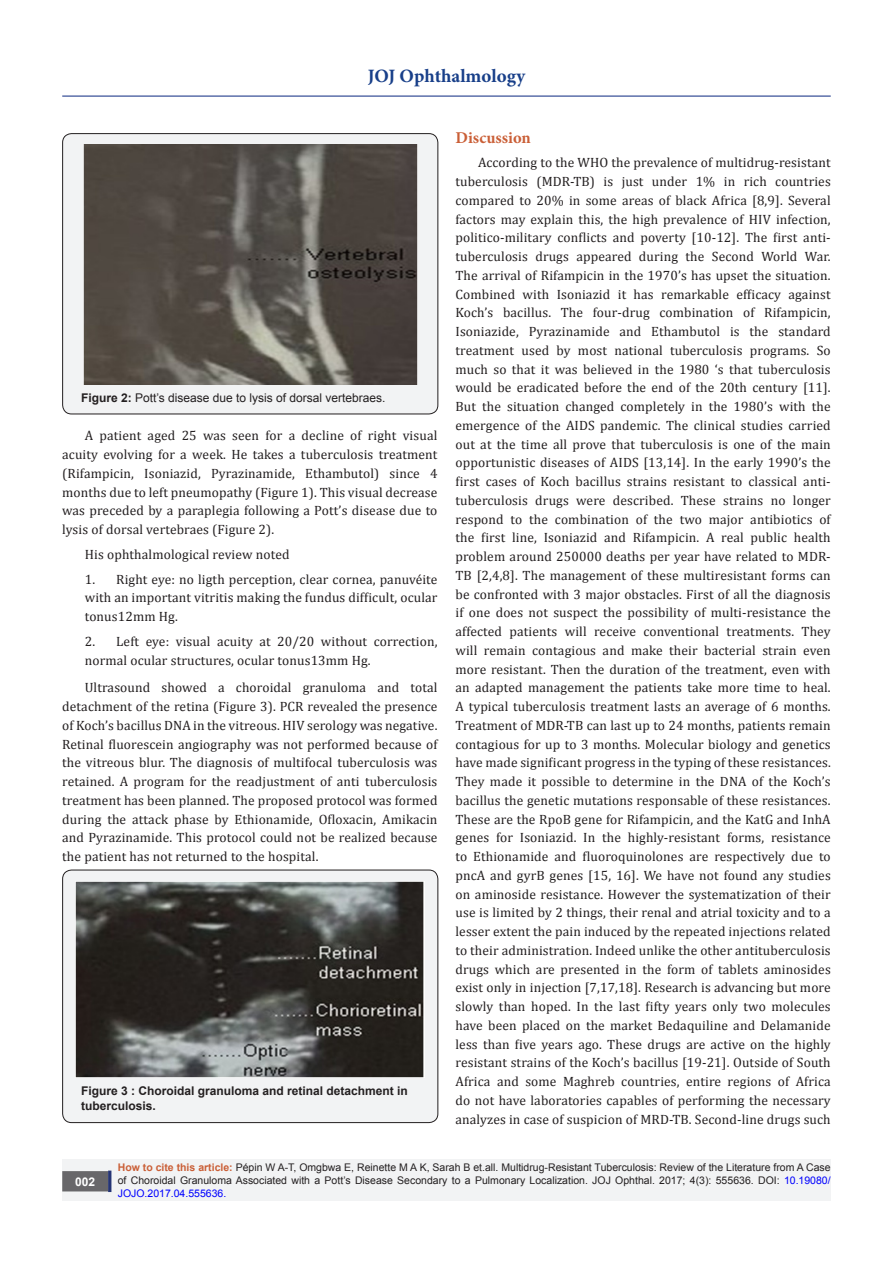
<style>
.page{position:relative;width:893px;height:1263px;background:#fff}
.page>*{position:absolute;margin:0;border:0;box-sizing:border-box;transform-origin:0 0}
.t1{font:700 18.9px "Minion Pro";color:#183f89}
.M_Heading1{font:700 16.5px "Minion Pro";color:#ca5f37}
.M_Heading1-2{font:13.5px/18.8px "Cambria";letter-spacing:.01em;color:#231f20;text-align:justify}
.t2{font:700 12px/14.4px "Arial";color:#231f20}
.t3{font:12px "Arial";color:#231f20}
.t4{font:700 12px "Arial";color:#fff}
.t5{font:10.5px/12.6px "Arial";color:#231f20;text-align:justify}
.s1{font-weight:700}
.s2{font-weight:700;color:#ca5f37}
.s3{color:#00f}
</style>
<div class="page">
<hr style="left:62px;top:96px;width:769px;height:1px;background:#253f8e">
<div style="left:62px;top:1160px;width:769px;height:41px;background:#f2f3f4"></div>
<div style="left:63px;top:1172px;width:44px;height:19px;background:#68676a"></div>
<div style="left:62px;top:1171px;width:46px;height:20px;border:2px solid #68676a"></div>
<div style="left:108px;top:1170px;width:3px;height:22px;background:#253474;border:2px solid #253474"></div>
<div style="left:63px;top:134px;width:375px;height:280px;background:#f2f3f4;border-radius:9px"></div>
<div style="left:62px;top:133px;width:376px;height:281px;border:1px solid #231f20;border-radius:9px"></div>
<img style="left:83px;top:144px;width:334px;height:240px">
<div style="left:63px;top:870px;width:375px;height:252px;background:#f2f3f4;border-radius:9px"></div>
<div style="left:62px;top:870px;width:376px;height:253px;border:1px solid #231f20;border-radius:9px"></div>
<img style="left:76px;top:882px;width:349px;height:196px">
<h1 class="t1" style="left:368px;top:63px;width:159px">JOJ Ophthalmology</h1>
<p class="t3" style="left:81px;top:390px;width:306px"><span class="s1">Figure 2:</span> Pott’s disease due to lysis of dorsal vertebraes.</p>
<p class="M_Heading1-2" style="left:62px;top:426px;width:377px;text-indent:22px">A patient aged 25 was seen for a decline of right visual acuity evolving for a week. He takes a tuberculosis treatment (Rifampicin, Isoniazid, Pyrazinamide, Ethambutol) since 4 months due to left pneumopathy (Figure 1). This visual decrease was preceded by a paraplegia following a Pott’s disease due to lysis of dorsal vertebraes (Figure 2).</p>
<p class="M_Heading1-2" style="left:85px;top:545px;width:206px">His ophthalmological review noted</p>
<p class="M_Heading1-2" style="left:85px;top:570px;width:354px">1. Right eye: no ligth perception, clear cornea, panuvéite with an important vitritis making the fundus difficult, ocular tonus12mm Hg.</p>
<p class="M_Heading1-2" style="left:85px;top:632px;width:354px">2. Left eye: visual acuity at 20/20 without correction, normal ocular structures, ocular tonus13mm Hg.</p>
<p class="M_Heading1-2" style="left:62px;top:678px;width:377px;text-indent:22px">Ultrasound showed a choroidal granuloma and total detachment of the retina (Figure 3). PCR revealed the presence of Koch’s bacillus DNA in the vitreous. HIV serology was negative.<br>Retinal fluorescein angiography was not performed because of the vitreous blur. The diagnosis of multifocal tuberculosis was retained. A program for the readjustment of anti tuberculosis treatment has been planned. The proposed protocol was formed during the attack phase by Ethionamide, Ofloxacin, Amikacin and Pyrazinamide. This protocol could not be realized because the patient has not returned to the hospital.</p>
<p class="t2" style="left:81px;top:1084px;width:328px">Figure 3 : Choroidal granuloma and retinal detachment in tuberculosis.</p>
<p class="M_Heading1" style="left:455px;top:126px;width:77px">Discussion</p>
<p class="M_Heading1-2" style="left:455px;top:153px;width:377px;text-indent:22px">According to the WHO the prevalence of multidrug-resistant tuberculosis (MDR-TB) is just under 1% in rich countries compared to 20% in some areas of black Africa [8,9]. Several factors may explain this, the high prevalence of HIV infection, politico-military conflicts and poverty [10-12]. The first anti&shy;tuberculosis drugs appeared during the Second World War.<br>The arrival of Rifampicin in the 1970’s has upset the situation.<br>Combined with Isoniazid it has remarkable efficacy against Koch’s bacillus. The four-drug combination of Rifampicin, Isoniazide, Pyrazinamide and Ethambutol is the standard treatment used by most national tuberculosis programs. So much so that it was believed in the 1980 ‘s that tuberculosis would be eradicated before the end of the 20th century [11].<br>But the situation changed completely in the 1980’s with the emergence of the AIDS pandemic. The clinical studies carried out at the time all prove that tuberculosis is one of the main opportunistic diseases of AIDS [13,14]. In the early 1990’s the first cases of Koch bacillus strains resistant to classical anti&shy;tuberculosis drugs were described. These strains no longer respond to the combination of the two major antibiotics of the first line, Isoniazid and Rifampicin. A real public health problem around 250000 deaths per year have related to MDR-TB [2,4,8]. The management of these multiresistant forms can be confronted with 3 major obstacles. First of all the diagnosis if one does not suspect the possibility of multi-resistance the affected patients will receive conventional treatments. They will remain contagious and make their bacterial strain even more resistant. Then the duration of the treatment, even with an adapted management the patients take more time to heal.<br>A typical tuberculosis treatment lasts an average of 6 months.<br>Treatment of MDR-TB can last up to 24 months, patients remain contagious for up to 3 months. Molecular biology and genetics have made significant progress in the typing of these resistances.<br>They made it possible to determine in the DNA of the Koch’s bacillus the genetic mutations responsable of these resistances.<br>These are the RpoB gene for Rifampicin, and the KatG and InhA genes for Isoniazid. In the highly-resistant forms, resistance to Ethionamide and fluoroquinolones are respectively due to pncA and gyrB genes [15, 16]. We have not found any studies on aminoside resistance. However the systematization of their use is limited by 2 things, their renal and atrial toxicity and to a lesser extent the pain induced by the repeated injections related to their administration. Indeed unlike the other antituberculosis drugs which are presented in the form of tablets aminosides exist only in injection [7,17,18]. Research is advancing but more slowly than hoped. In the last fifty years only two molecules have been placed on the market Bedaquiline and Delamanide less than five years ago. These drugs are active on the highly resistant strains of the Koch’s bacillus [19-21]. Outside of South Africa and some Maghreb countries, entire regions of Africa do not have laboratories capables of performing the necessary analyzes in case of suspicion of MRD-TB. Second-line drugs such</p>
<p class="t4" style="left:75px;top:1173px;width:22px">002</p>
<p class="t5" style="left:118px;top:1161px;width:714px"><span class="s2">How to cite this article:</span> Pépin W A-T, Omgbwa E, Reinette M A K, Sarah B et.all. Multidrug-Resistant Tuberculosis: Review of the Literature from A Case of Choroidal Granuloma Associated with a Pott’s Disease Secondary to a Pulmonary Localization. JOJ Ophthal. 2017; 4(3): 555636. DOI: <span class="s3">10.19080/ JOJO.2017.04.555636.</span></p>
</div>
